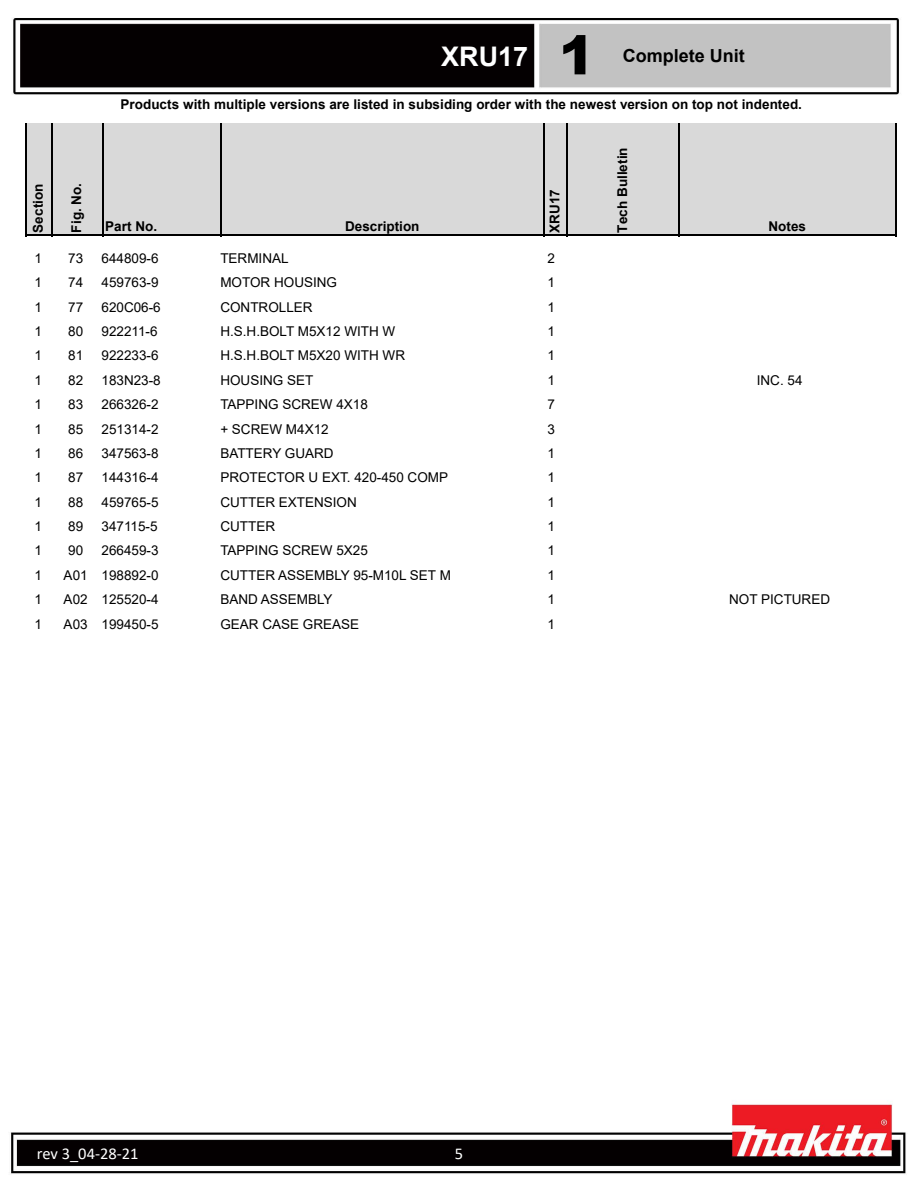
<style>
.page{position:relative;width:918px;height:1188px;background:#fff}
.page>*{position:absolute;margin:0;border:0;box-sizing:border-box;transform-origin:0 0}
.t1{font:700 27px "Arial";color:#fff}
.t2{font:700 18px "Arial";color:#000}
.t3{font:16.5px "Calibri";color:#fff}
.Title_Page_foot_note{font:13.5px "Arial";color:#000}
.t4{font:700 13.5px "Arial";color:#000}
.s1{font-weight:900;font-size:54px;color:#000}
</style>
<div class="page">
<img style="left:10px;top:18px;width:896px;height:1156px">
<div style="left:27px;top:123px;width:869px;height:113px;background:#d9d9d9"></div>
<hr style="left:25px;top:123px;width:2px;height:113px;background:#000">
<hr style="left:51px;top:123px;width:2px;height:113px;background:#000">
<hr style="left:102px;top:123px;width:1px;height:113px;background:#000">
<hr style="left:220px;top:123px;width:1px;height:113px;background:#000">
<hr style="left:543px;top:123px;width:1px;height:113px;background:#000">
<hr style="left:567px;top:123px;width:1px;height:113px;background:#000">
<hr style="left:678px;top:123px;width:2px;height:113px;background:#000">
<hr style="left:895px;top:123px;width:1px;height:113px;background:#000">
<hr style="left:27px;top:235px;width:869px;height:1px;background:#000">
<h1 class="t1" style="left:441px;top:37px;width:155px">XRU17 <span class="s1">1</span></h1>
<h2 class="t2" style="left:623px;top:43px;width:124px">Complete Unit</h2>
<p class="t4" style="left:29px;top:233px;width:50px;rotate:-90deg">Section</p>
<p class="t4" style="left:67px;top:233px;width:51px;rotate:-90deg">Fig. No.</p>
<p class="t4" style="left:121px;top:95px;width:683px">Products with multiple versions are listed in subsiding order with the newest version on top not indented.</p>
<p class="t4" style="left:105px;top:217px;width:53px">Part No.</p>
<p class="t4" style="left:345px;top:217px;width:76px">Description</p>
<p class="t4" style="left:545px;top:233px;width:45px;rotate:-90deg">XRU17</p>
<p class="t4" style="left:613px;top:233px;width:87px;rotate:-90deg">Tech Bulletin</p>
<p class="t4" style="left:769px;top:217px;width:39px">Notes</p>
<p class="Title_Page_foot_note" style="left:34px;top:249px;width:9px">1</p>
<p class="Title_Page_foot_note" style="left:68px;top:249px;width:17px">73</p>
<p class="Title_Page_foot_note" style="left:102px;top:249px;width:59px">644809-6</p>
<p class="Title_Page_foot_note" style="left:220px;top:249px;width:70px">TERMINAL</p>
<p class="Title_Page_foot_note" style="left:548px;top:249px;width:9px">2</p>
<p class="Title_Page_foot_note" style="left:34px;top:273px;width:9px">1</p>
<p class="Title_Page_foot_note" style="left:68px;top:273px;width:17px">74</p>
<p class="Title_Page_foot_note" style="left:102px;top:273px;width:59px">459763-9</p>
<p class="Title_Page_foot_note" style="left:220px;top:273px;width:118px">MOTOR HOUSING</p>
<p class="Title_Page_foot_note" style="left:548px;top:273px;width:9px">1</p>
<p class="Title_Page_foot_note" style="left:34px;top:298px;width:9px">1</p>
<p class="Title_Page_foot_note" style="left:68px;top:298px;width:17px">77</p>
<p class="Title_Page_foot_note" style="left:102px;top:298px;width:61px">620C06-6</p>
<p class="Title_Page_foot_note" style="left:220px;top:298px;width:94px">CONTROLLER</p>
<p class="Title_Page_foot_note" style="left:548px;top:298px;width:9px">1</p>
<p class="Title_Page_foot_note" style="left:34px;top:322px;width:9px">1</p>
<p class="Title_Page_foot_note" style="left:68px;top:322px;width:17px">80</p>
<p class="Title_Page_foot_note" style="left:102px;top:322px;width:58px">922211-6</p>
<p class="Title_Page_foot_note" style="left:220px;top:322px;width:177px">H.S.H.BOLT M5X12 WITH W</p>
<p class="Title_Page_foot_note" style="left:548px;top:322px;width:9px">1</p>
<p class="Title_Page_foot_note" style="left:34px;top:346px;width:9px">1</p>
<p class="Title_Page_foot_note" style="left:68px;top:346px;width:17px">81</p>
<p class="Title_Page_foot_note" style="left:102px;top:346px;width:59px">922233-6</p>
<p class="Title_Page_foot_note" style="left:220px;top:346px;width:186px">H.S.H.BOLT M5X20 WITH WR</p>
<p class="Title_Page_foot_note" style="left:548px;top:346px;width:9px">1</p>
<p class="Title_Page_foot_note" style="left:34px;top:371px;width:9px">1</p>
<p class="Title_Page_foot_note" style="left:68px;top:371px;width:17px">82</p>
<p class="Title_Page_foot_note" style="left:102px;top:371px;width:61px">183N23-8</p>
<p class="Title_Page_foot_note" style="left:220px;top:371px;width:95px">HOUSING SET</p>
<p class="Title_Page_foot_note" style="left:548px;top:371px;width:9px">1</p>
<p class="Title_Page_foot_note" style="left:757px;top:371px;width:47px">INC. 54</p>
<p class="Title_Page_foot_note" style="left:34px;top:395px;width:9px">1</p>
<p class="Title_Page_foot_note" style="left:68px;top:395px;width:17px">83</p>
<p class="Title_Page_foot_note" style="left:102px;top:395px;width:59px">266326-2</p>
<p class="Title_Page_foot_note" style="left:220px;top:395px;width:149px">TAPPING SCREW 4X18</p>
<p class="Title_Page_foot_note" style="left:548px;top:395px;width:9px">7</p>
<p class="Title_Page_foot_note" style="left:34px;top:420px;width:9px">1</p>
<p class="Title_Page_foot_note" style="left:68px;top:420px;width:17px">85</p>
<p class="Title_Page_foot_note" style="left:102px;top:420px;width:59px">251314-2</p>
<p class="Title_Page_foot_note" style="left:220px;top:420px;width:110px">+ SCREW M4X12</p>
<p class="Title_Page_foot_note" style="left:548px;top:420px;width:9px">3</p>
<p class="Title_Page_foot_note" style="left:34px;top:444px;width:9px">1</p>
<p class="Title_Page_foot_note" style="left:68px;top:444px;width:17px">86</p>
<p class="Title_Page_foot_note" style="left:102px;top:444px;width:59px">347563-8</p>
<p class="Title_Page_foot_note" style="left:220px;top:444px;width:115px">BATTERY GUARD</p>
<p class="Title_Page_foot_note" style="left:548px;top:444px;width:9px">1</p>
<p class="Title_Page_foot_note" style="left:34px;top:468px;width:9px">1</p>
<p class="Title_Page_foot_note" style="left:68px;top:468px;width:17px">87</p>
<p class="Title_Page_foot_note" style="left:102px;top:468px;width:59px">144316-4</p>
<p class="Title_Page_foot_note" style="left:220px;top:468px;width:229px">PROTECTOR U EXT. 420-450 COMP</p>
<p class="Title_Page_foot_note" style="left:548px;top:468px;width:9px">1</p>
<p class="Title_Page_foot_note" style="left:34px;top:493px;width:9px">1</p>
<p class="Title_Page_foot_note" style="left:68px;top:493px;width:17px">88</p>
<p class="Title_Page_foot_note" style="left:102px;top:493px;width:59px">459765-5</p>
<p class="Title_Page_foot_note" style="left:220px;top:493px;width:138px">CUTTER EXTENSION</p>
<p class="Title_Page_foot_note" style="left:548px;top:493px;width:9px">1</p>
<p class="Title_Page_foot_note" style="left:34px;top:517px;width:9px">1</p>
<p class="Title_Page_foot_note" style="left:68px;top:517px;width:17px">89</p>
<p class="Title_Page_foot_note" style="left:102px;top:517px;width:58px">347115-5</p>
<p class="Title_Page_foot_note" style="left:220px;top:517px;width:56px">CUTTER</p>
<p class="Title_Page_foot_note" style="left:548px;top:517px;width:9px">1</p>
<p class="Title_Page_foot_note" style="left:34px;top:541px;width:9px">1</p>
<p class="Title_Page_foot_note" style="left:68px;top:541px;width:17px">90</p>
<p class="Title_Page_foot_note" style="left:102px;top:541px;width:59px">266459-3</p>
<p class="Title_Page_foot_note" style="left:220px;top:541px;width:149px">TAPPING SCREW 5X25</p>
<p class="Title_Page_foot_note" style="left:548px;top:541px;width:9px">1</p>
<p class="Title_Page_foot_note" style="left:34px;top:566px;width:9px">1</p>
<p class="Title_Page_foot_note" style="left:64px;top:566px;width:26px">A01</p>
<p class="Title_Page_foot_note" style="left:102px;top:566px;width:59px">198892-0</p>
<p class="Title_Page_foot_note" style="left:220px;top:566px;width:232px">CUTTER ASSEMBLY 95-M10L SET M</p>
<p class="Title_Page_foot_note" style="left:548px;top:566px;width:9px">1</p>
<p class="Title_Page_foot_note" style="left:34px;top:590px;width:9px">1</p>
<p class="Title_Page_foot_note" style="left:64px;top:590px;width:26px">A02</p>
<p class="Title_Page_foot_note" style="left:102px;top:590px;width:59px">125520-4</p>
<p class="Title_Page_foot_note" style="left:220px;top:590px;width:114px">BAND ASSEMBLY</p>
<p class="Title_Page_foot_note" style="left:548px;top:590px;width:9px">1</p>
<p class="Title_Page_foot_note" style="left:729px;top:590px;width:103px">NOT PICTURED</p>
<p class="Title_Page_foot_note" style="left:34px;top:615px;width:9px">1</p>
<p class="Title_Page_foot_note" style="left:64px;top:615px;width:26px">A03</p>
<p class="Title_Page_foot_note" style="left:102px;top:615px;width:59px">199450-5</p>
<p class="Title_Page_foot_note" style="left:220px;top:615px;width:140px">GEAR CASE GREASE</p>
<p class="Title_Page_foot_note" style="left:548px;top:615px;width:9px">1</p>
<p class="t3" style="left:37px;top:1142px;width:103px">rev 3_04-28-21</p>
<p class="t3" style="left:455px;top:1142px;width:10px">5</p>
</div>
